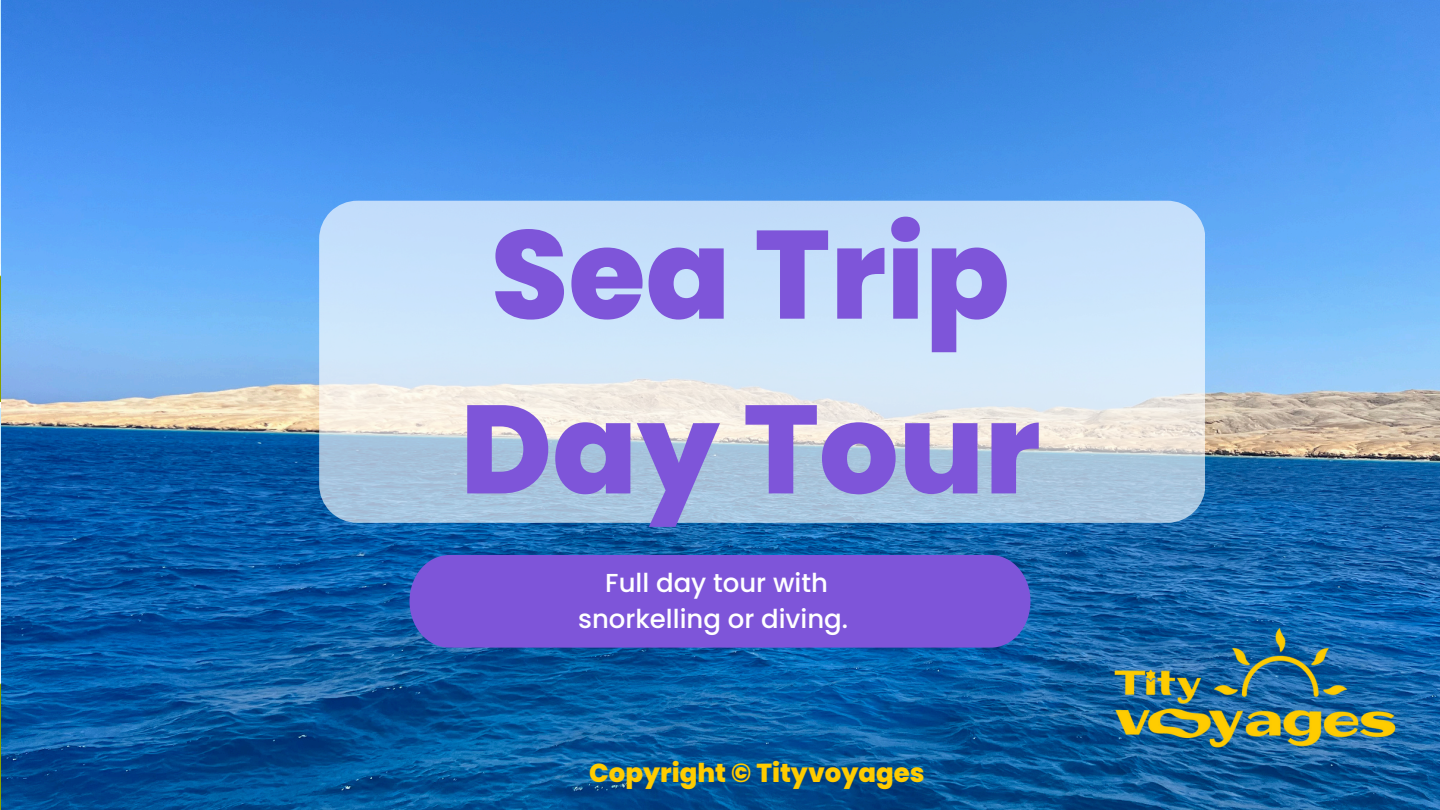
<style>
.page{position:relative;width:1440px;height:810px;background:#fff}
.page>*{position:absolute;margin:0;border:0;box-sizing:border-box;transform-origin:0 0}
.t1{font:800 125.2px/174.8px "Poppins";color:#7e55d9}
.t2{font:500 26px "Poppins";color:#fff}
.t3{font:800 26px "Poppins";color:#fc0}
</style>
<div class="page">
<img style="left:2px;top:0;width:1438px;height:810px">
<div style="left:410px;top:555px;width:620px;height:93px;background:#7e55d9"></div>
<img style="left:1110px;top:614px;width:291px;height:149px">
<svg style="left:319px;top:201px;width:886px;height:322px;background:#c7dcef"></svg>
<p class="t1" style="left:460px;top:187px;width:582px">Sea Trip<br>Day Tour</p>
<h1 class="t2" style="left:605px;top:564px;width:224px">Full day tour with</h1>
<p class="t2" style="left:578px;top:600px;width:271px">snorkelling or diving.</p>
<p class="t3" style="left:589px;top:754px;width:337px">Copyright © Tityvoyages</p>
</div>
